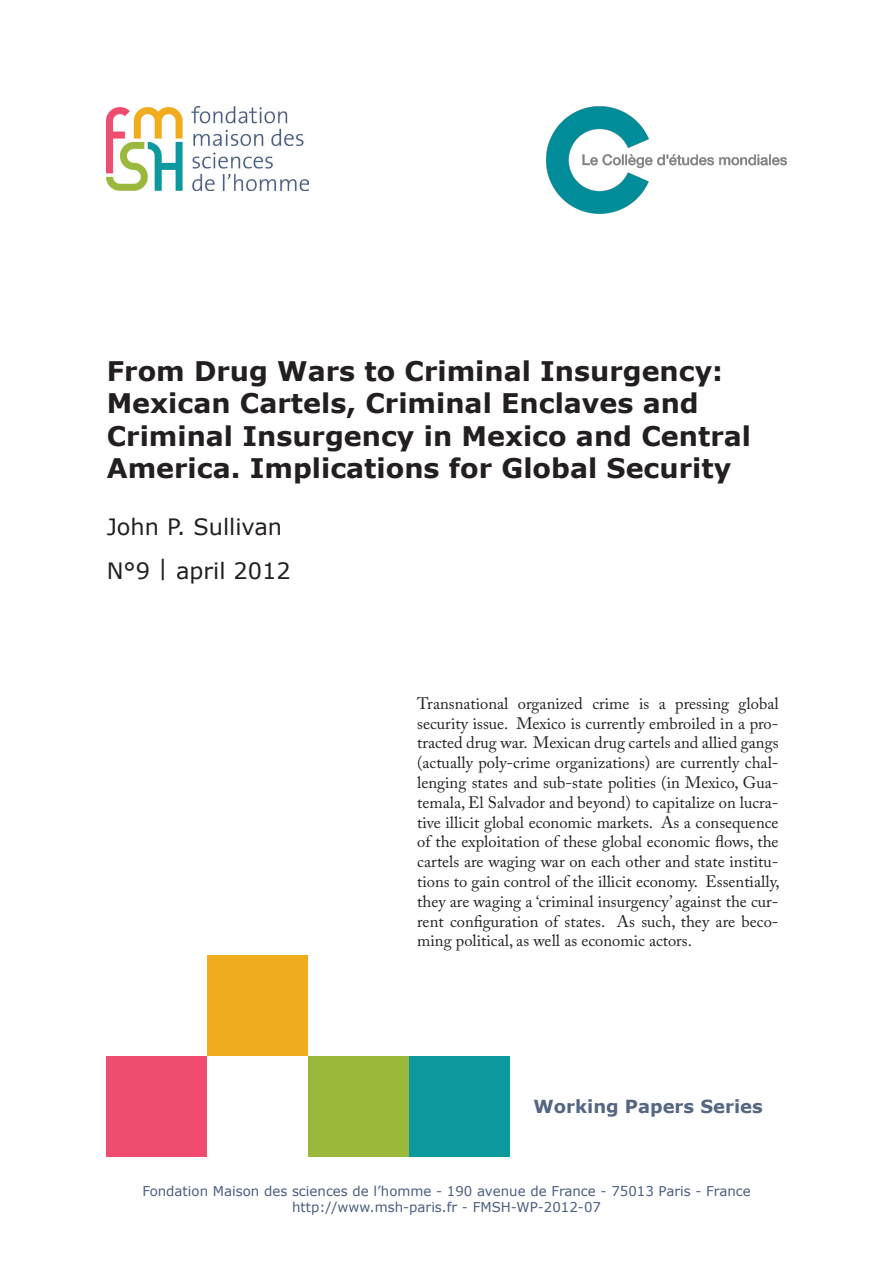
<style>
.page{position:relative;width:893px;height:1263px;background:#fff}
.page>*{position:absolute;margin:0;border:0;box-sizing:border-box;transform-origin:0 0}
.Titre{font:700 27px/32.4px "Verdana";color:#231f20}
.Auteur{font:22.5px "Verdana";color:#231f20}
.t1{font:700 18px "Verdana";color:#556683}
.Texte{font:16.5px/19.8px "Adobe Caslon Pro";color:#231f20;text-align:justify}
.t2{font:13.5px "Verdana";color:#4a5e7f}
</style>
<div class="page">
<img style="left:106px;top:106px;width:202px;height:84px">
<div style="left:106px;top:1056px;width:101px;height:101px;background:#f04c6f"></div>
<div style="left:409px;top:1056px;width:101px;height:101px;background:#0d989e"></div>
<div style="left:207px;top:955px;width:101px;height:101px;background:#efac1c"></div>
<div style="left:308px;top:1056px;width:101px;height:101px;background:#9ab93b"></div>
<img style="left:546px;top:106px;width:241px;height:107px">
<p class="Titre" style="left:107px;top:354px;width:646px">From Drug Wars to Criminal Insurgency:<br>Mexican Cartels, Criminal Enclaves and Criminal Insurgency in Mexico and Central America. Implications for Global Security</p>
<p class="Auteur" style="left:107px;top:511px;width:177px">John P. Sullivan</p>
<p class="Auteur" style="left:107px;top:555px;width:186px">N°9 | april 2012</p>
<p class="Texte" style="left:417px;top:693px;width:364px">Transnational organized crime is a pressing global security issue. Mexico is currently embroiled in a pro&shy;tracted drug war. Mexican drug cartels and allied gangs (actually poly-crime organizations) are currently chal&shy;lenging states and sub-state polities (in Mexico, Gua&shy;temala, El Salvador and beyond) to capitalize on lucra&shy;tive illicit global economic markets. As a consequence of the exploitation of these global economic flows, the cartels are waging war on each other and state institu&shy;tions to gain control of the illicit economy. Essentially, they are waging a ‘criminal insurgency’ against the cur&shy;rent configuration of states. As such, they are beco&shy;ming political, as well as economic actors.</p>
<p class="t1" style="left:533px;top:1094px;width:231px">Working Papers Series</p>
<p class="t2" style="left:142px;top:1181px;width:610px">Fondation Maison des sciences de l’homme - 190 avenue de France - 75013 Paris - France</p>
<p class="t2" style="left:292px;top:1198px;width:310px">http://www.msh-paris.fr - FMSH-WP-2012-07</p>
</div>
